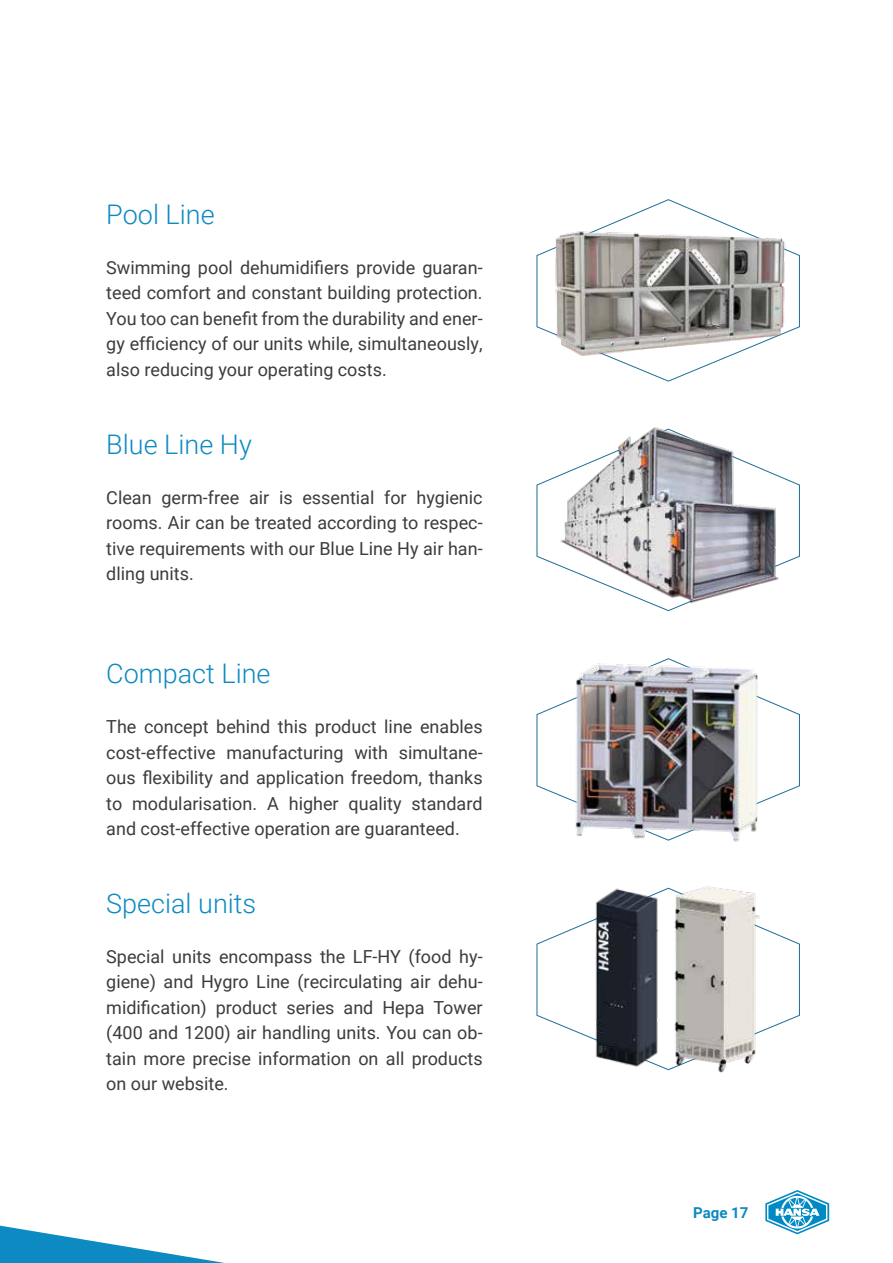
<style>
.page{position:relative;width:893px;height:1263px;background:#fff}
.page>*{position:absolute;margin:0;border:0;box-sizing:border-box;transform-origin:0 0}
.t1{font:300 27px "Roboto";color:#0d8ac1}
.t2{font:18px/25.5px "Roboto";color:#3c3c3b;text-align:justify}
.t3{font:700 15px "Roboto";color:#0d8ac1}
</style>
<div class="page">
<svg style="left:536px;top:702px;width:264px;height:96px"></svg>
<img style="left:558px;top:658px;width:214px;height:184px">
<svg style="left:0;top:1225px;width:225px;height:38px"></svg>
<svg style="left:536px;top:888px;width:264px;height:182px"></svg>
<img style="left:536px;top:199px;width:264px;height:183px">
<img style="left:668px;top:886px;width:91px;height:187px">
<img style="left:587px;top:888px;width:77px;height:182px">
<img style="left:536px;top:427px;width:256px;height:185px">
<svg style="left:765px;top:1190px;width:64px;height:44px"></svg>
<h1 class="t1" style="left:106px;top:196px;width:110px">Pool Line</h1>
<p class="t2" style="left:106px;top:254px;width:378px">Swimming pool dehumidifiers provide guaran&shy;teed comfort and constant building protection.<br>You too can benefit from the durability and ener&shy;gy efficiency of our units while, simultaneously, also reducing your operating costs.</p>
<h1 class="t1" style="left:106px;top:425px;width:147px">Blue Line Hy</h1>
<p class="t2" style="left:106px;top:484px;width:378px">Clean germ-free air is essential for hygienic rooms. Air can be treated according to respec&shy;tive requirements with our Blue Line Hy air han&shy;dling units.</p>
<h1 class="t1" style="left:106px;top:655px;width:166px">Compact Line</h1>
<p class="t2" style="left:106px;top:713px;width:378px">The concept behind this product line enables cost-effective manufacturing with simultane&shy;ous flexibility and application freedom, thanks to modularisation. A higher quality standard and cost-effective operation are guaranteed.</p>
<h1 class="t1" style="left:106px;top:884px;width:151px">Special units</h1>
<p class="t2" style="left:106px;top:943px;width:378px">Special units encompass the LF-HY (food hy&shy;giene) and Hygro Line (recirculating air dehu&shy;midification) product series and Hepa Tower (400 and 1200) air handling units. You can ob&shy;tain more precise information on all products on our website.</p>
<p class="t3" style="left:693px;top:1202px;width:57px">Page 17</p>
</div>
